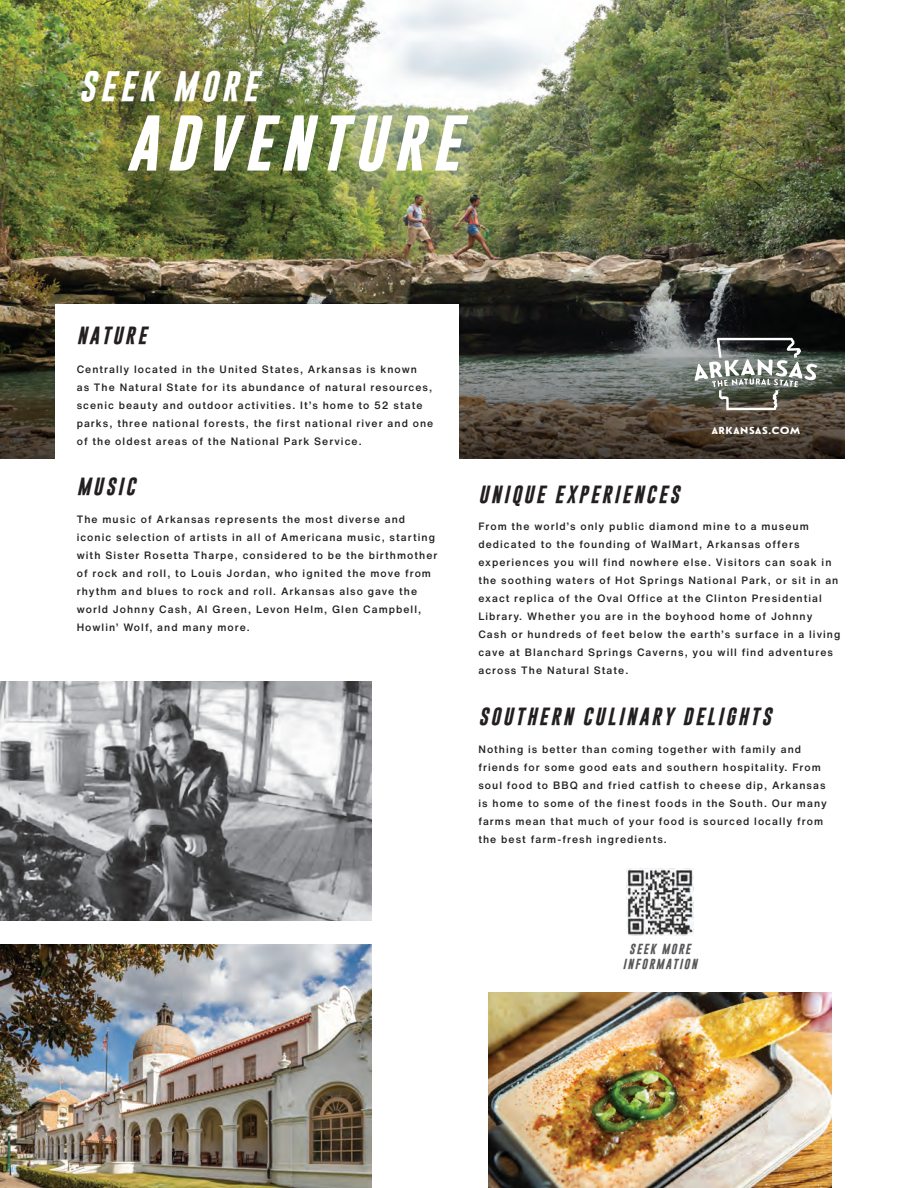
<style>
.page{position:relative;width:918px;height:1188px;background:#fff}
.page>*{position:absolute;margin:0;border:0;box-sizing:border-box;transform-origin:0 0}
.t1{font:italic 700 56.4px "Gobold";letter-spacing:.15em;color:#fff}
.t2{font:italic 700 30.75px "Gobold";letter-spacing:.15em;color:#fff}
.t3{font:italic 700 18px "Gobold";letter-spacing:.15em;color:#231f20}
.t4{font:11.4px "Le Havre Rough Primary";color:#fff}
.t5{font:500 10.5px/18px "Helvetica Now Text";letter-spacing:.1em;color:#231f20}
.t6{font:italic 700 10.5px/14.5px "Gobold";letter-spacing:.15em;color:#57585a;text-align:center}
</style>
<div class="page">
<img style="left:0;top:0;width:844px;height:233px">
<img style="left:0;top:233px;width:844px;height:226px">
<img style="left:0;top:945px;width:372px;height:243px">
<div style="left:56px;top:304px;width:403px;height:349px;background:#fff"></div>
<img style="left:0;top:681px;width:372px;height:239px">
<img style="left:489px;top:992px;width:342px;height:196px">
<img style="left:627px;top:869px;width:66px;height:67px">
<svg style="left:695px;top:338px;width:122px;height:72px;background:#737670"></svg>
<h2 class="t2" style="left:79px;top:66px;width:180px">SEEK MORE</h2>
<h1 class="t1" style="left:127px;top:106px;width:334px">ADVENTURE</h1>
<h3 class="t3" style="left:77px;top:324px;width:71px">NATURE</h3>
<p class="t5" style="left:77px;top:360px;width:358px">Centrally located in the United States, Arkansas is known<br>as The Natural State for its abundance of natural resources, scenic beauty and outdoor activities. It’s home to 52 state parks, three national forests, the first national river and one of the oldest areas of the National Park Service.</p>
<h3 class="t3" style="left:77px;top:475px;width:60px">MUSIC</h3>
<p class="t5" style="left:77px;top:510px;width:362px">The music of Arkansas represents the most diverse and iconic selection of artists in all of Americana music, starting with Sister Rosetta Tharpe, considered to be the birthmother of rock and roll, to Louis Jordan, who ignited the move from rhythm and blues to rock and roll. Arkansas also gave the world Johnny Cash, Al Green, Levon Helm, Glen Campbell, Howlin’ Wolf, and many more.</p>
<p class="t4" style="left:712px;top:424px;width:90px">ARKANSAS.COM</p>
<h3 class="t3" style="left:478px;top:482px;width:202px">UNIQUE EXPERIENCES</h3>
<p class="t5" style="left:478px;top:517px;width:364px">From the world’s only public diamond mine to a museum dedicated to the founding of WalMart, Arkansas offers experiences you will find nowhere else. Visitors can soak in the soothing waters of Hot Springs National Park, or sit in an exact replica of the Oval Office at the Clinton Presidential Library. Whether you are in the boyhood home of Johnny Cash or hundreds of feet below the earth’s surface in a living cave at Blanchard Springs Caverns, you will find adventures across The Natural State.</p>
<h3 class="t3" style="left:478px;top:704px;width:294px">SOUTHERN CULINARY DELIGHTS</h3>
<p class="t5" style="left:478px;top:740px;width:350px">Nothing is better than coming together with family and friends for some good eats and southern hospitality. From soul food to BBQ and fried catfish to cheese dip, Arkansas is home to some of the finest foods in the South. Our many farms mean that much of your food is sourced locally from the best farm-fresh ingredients.</p>
<p class="t6" style="left:623px;top:942px;width:75px">SEEK MORE<br>INFORMATION</p>
</div>
